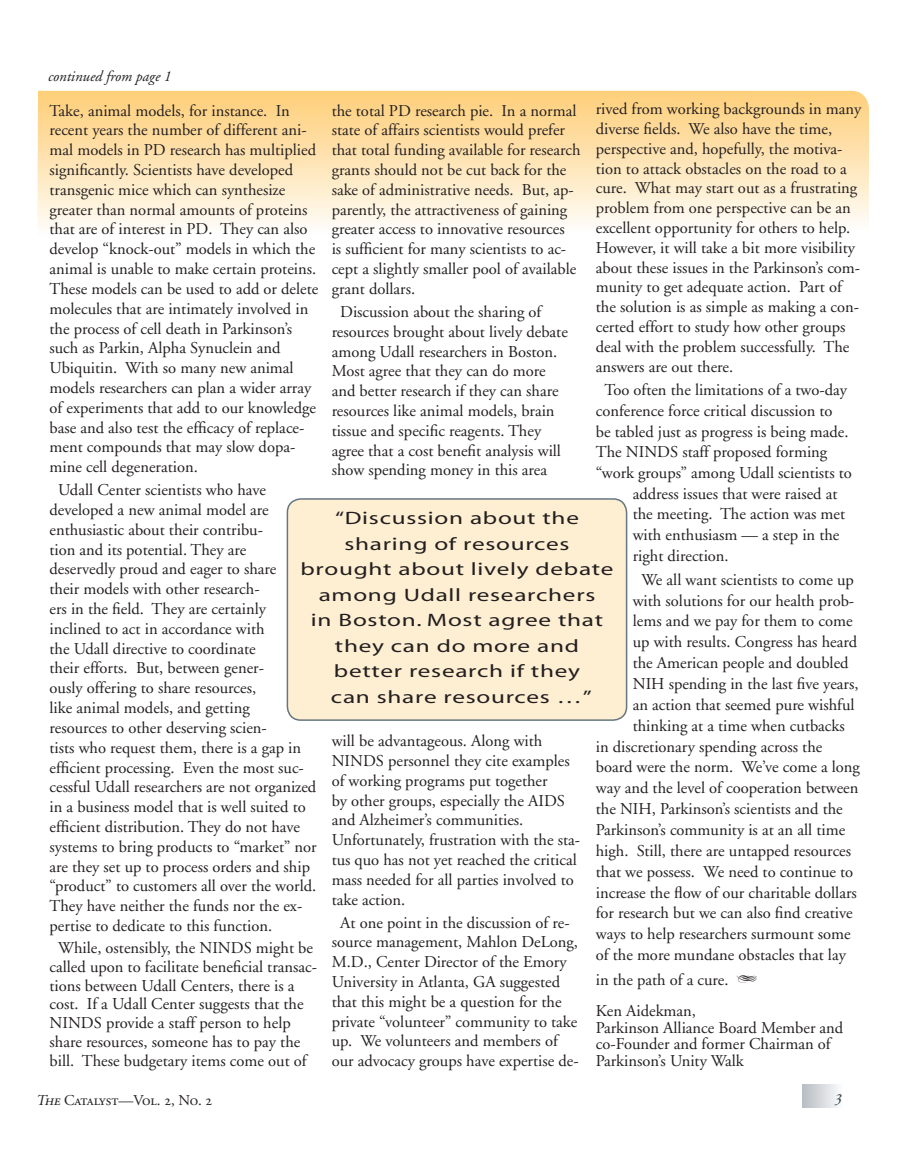
<style>
.page{position:relative;width:905px;height:1175px;background:#fff}
.page>*{position:absolute;margin:0;border:0;box-sizing:border-box;transform-origin:0 0}
.t1{font:18px/25.5px "Myriad";letter-spacing:.03em;color:#231f20;text-align:center;scale:1.4 1}
.t2{font:italic 18px "Adobe Garamond Regular SC";color:#3d484f}
.t3{font:16.5px/19.8px "Adobe Garamond";color:#231f20}
.t4{font:15px "Adobe Garamond Regular SC";letter-spacing:-.015em;color:#231f20}
.t5{font:italic 15px "Adobe Garamond";color:#231f20}
.s1{font-style:italic}
</style>
<div class="page">
<div style="left:802px;top:1084px;width:41px;height:23px;background:linear-gradient(to right,#b6bcc3,#fcfdfd)"></div>
<svg style="left:37px;top:91px;width:831px;height:136px;background:#fee4b4"></svg>
<div style="left:286px;top:498px;width:342px;height:222px;background:#feefd2"></div>
<p class="t5" style="left:48px;top:68px;width:125px">continued from page 1</p>
<p class="t3" style="left:595px;top:99px;width:267px">rived from working backgrounds in many diverse fields. We also have the time, perspective and, hopefully, the motiva&shy;tion to attack obstacles on the road to a cure. What may start out as a frustrating problem from one perspective can be an excellent opportunity for others to help.<br>However, it will take a bit more visibility about these issues in the Parkinson’s com&shy;munity to get adequate action. Part of the solution is as simple as making a con&shy;certed effort to study how other groups deal with the problem successfully. The answers are out there.</p>
<p class="t3" style="left:604px;top:381px;width:244px">Too often the limitations of a two-day</p>
<p class="t3" style="left:595px;top:401px;width:238px">conference force critical discussion to</p>
<p class="t3" style="left:595px;top:422px;width:254px">be tabled just as progress is being made.</p>
<p class="t3" style="left:595px;top:443px;width:233px">The NINDS staff proposed forming</p>
<p class="t3" style="left:595px;top:463px;width:257px">“work groups” among Udall scientists to</p>
<p class="t3" style="left:632px;top:484px;width:206px">address issues that were raised at</p>
<p class="t3" style="left:632px;top:504px;width:214px">the meeting. The action was met</p>
<p class="t3" style="left:632px;top:525px;width:208px">with enthusiasm — a step in the</p>
<p class="t3" style="left:632px;top:546px;width:97px">right direction.</p>
<p class="t3" style="left:641px;top:570px;width:214px">We all want scientists to come up</p>
<p class="t3" style="left:632px;top:591px;width:223px">with solutions for our health prob-</p>
<p class="t3" style="left:632px;top:611px;width:221px">lems and we pay for them to come</p>
<p class="t3" style="left:632px;top:632px;width:226px">up with results. Congress has heard</p>
<p class="t3" style="left:632px;top:653px;width:217px">the American people and doubled</p>
<p class="t3" style="left:632px;top:674px;width:227px">NIH spending in the last five years,</p>
<p class="t3" style="left:632px;top:695px;width:223px">an action that seemed pure wishful</p>
<p class="t3" style="left:632px;top:716px;width:214px">thinking at a time when cutbacks</p>
<p class="t3" style="left:595px;top:737px;width:228px">in discretionary spending across the</p>
<p class="t3" style="left:595px;top:757px;width:266px">board were the norm. We’ve come a long</p>
<p class="t3" style="left:595px;top:778px;width:264px">way and the level of cooperation between</p>
<p class="t3" style="left:595px;top:799px;width:248px">the NIH, Parkinson’s scientists and the</p>
<p class="t3" style="left:595px;top:820px;width:251px">Parkinson’s community is at an all time</p>
<p class="t3" style="left:595px;top:841px;width:257px">high. Still, there are untapped resources</p>
<p class="t3" style="left:595px;top:862px;width:259px">that we possess. We need to continue to</p>
<p class="t3" style="left:595px;top:882px;width:262px">increase the flow of our charitable dollars</p>
<p class="t3" style="left:595px;top:903px;width:258px">for research but we can also find creative</p>
<p class="t3" style="left:595px;top:924px;width:256px">ways to help researchers surmount some</p>
<p class="t3" style="left:595px;top:945px;width:251px">of the more mundane obstacles that lay</p>
<p class="t3" style="left:595px;top:965px;width:134px;line-height:31px">in the path of a cure.<br>Ken Aidekman,</p>
<p class="t3" style="left:595px;top:1019px;width:249px;line-height:16.5px">Parkinson Alliance Board Member and co-Founder and former Chairman of<br>Parkinson’s Unity Walk</p>
<p class="t3" style="left:49px;top:101px;width:270px">Take, animal models, for instance. In recent years the number of different ani&shy;mal models in PD research has multiplied significantly. Scientists have developed transgenic mice which can synthesize greater than normal amounts of proteins that are of interest in PD. They can also develop “knock-out” models in which the animal is unable to make certain proteins.<br>These models can be used to add or delete molecules that are intimately involved in the process of cell death in Parkinson’s such as Parkin, Alpha Synuclein and Ubiquitin. With so many new animal models researchers can plan a wider array of experiments that add to our knowledge base and also test the efficacy of replace&shy;ment compounds that may slow dopa&shy;mine cell degeneration.</p>
<p class="t3" style="left:49px;top:480px;width:269px;text-indent:9px">Udall Center scientists who have developed a new animal model are enthusiastic about their contribu-<br>tion and its potential. They are<br>deservedly proud and eager to share<br>their models with other research-<br>ers in the field. They are certainly inclined to act in accordance with<br>the Udall directive to coordinate<br>their efforts. But, between gener-<br>ously offering to share resources,<br>like animal models, and getting<br>resources to other deserving scien-<br>tists who request them, there is a gap in efficient processing. Even the most suc&shy;cessful Udall researchers are not organized in a business model that is well suited to efficient distribution. They do not have systems to bring products to “market” nor are they set up to process orders and ship “product” to customers all over the world.<br>They have neither the funds nor the ex&shy;pertise to dedicate to this function.</p>
<p class="t3" style="left:49px;top:938px;width:269px;line-height:18.8px;text-indent:9px">While, ostensibly, the NINDS might be called upon to facilitate beneficial transac&shy;tions between Udall Centers, there is a cost. If a Udall Center suggests that the NINDS provide a staff person to help share resources, someone has to pay the bill. These budgetary items come out of</p>
<p class="t3" style="left:331px;top:101px;width:250px">the total PD research pie. In a normal state of affairs scientists would prefer that total funding available for research grants should not be cut back for the sake of administrative needs. But, ap&shy;parently, the attractiveness of gaining greater access to innovative resources<br>is sufficient for many scientists to ac&shy;cept a slightly smaller pool of available grant dollars.</p>
<p class="t3" style="left:331px;top:302px;width:238px;text-indent:9px">Discussion about the sharing of resources brought about lively debate among Udall researchers in Boston.<br>Most agree that they can do more and better research if they can share resources like animal models, brain tissue and specific reagents. They agree that a cost benefit analysis will show spending money in this area</p>
<p class="t1" style="left:300px;top:506px;width:225px">“Discussion about the sharing of resources brought about lively debate among Udall researchers<br>in Boston. Most agree that they can do more and better research if they<br>can share resources …”</p>
<p class="t3" style="left:331px;top:731px;width:250px">will be advantageous. Along with NINDS personnel they cite examples of working programs put together<br>by other groups, especially the AIDS and Alzheimer’s communities.<br>Unfortunately, frustration with the sta&shy;tus quo has not yet reached the critical mass needed for all parties involved to take action.</p>
<p class="t3" style="left:331px;top:913px;width:248px;text-indent:9px">At one point in the discussion of re&shy;source management, Mahlon DeLong, M.D., Center Director of the Emory University in Atlanta, GA suggested that this might be a question for the private “volunteer” community to take up. We volunteers and members of our advocacy groups have expertise de-</p>
<p class="t4" style="left:36px;top:1092px;width:178px"><span class="s1">The</span> Catalyst—Vol. 2, No. 2</p>
<p class="t2" style="left:834px;top:1087px;width:13px">3</p>
</div>
